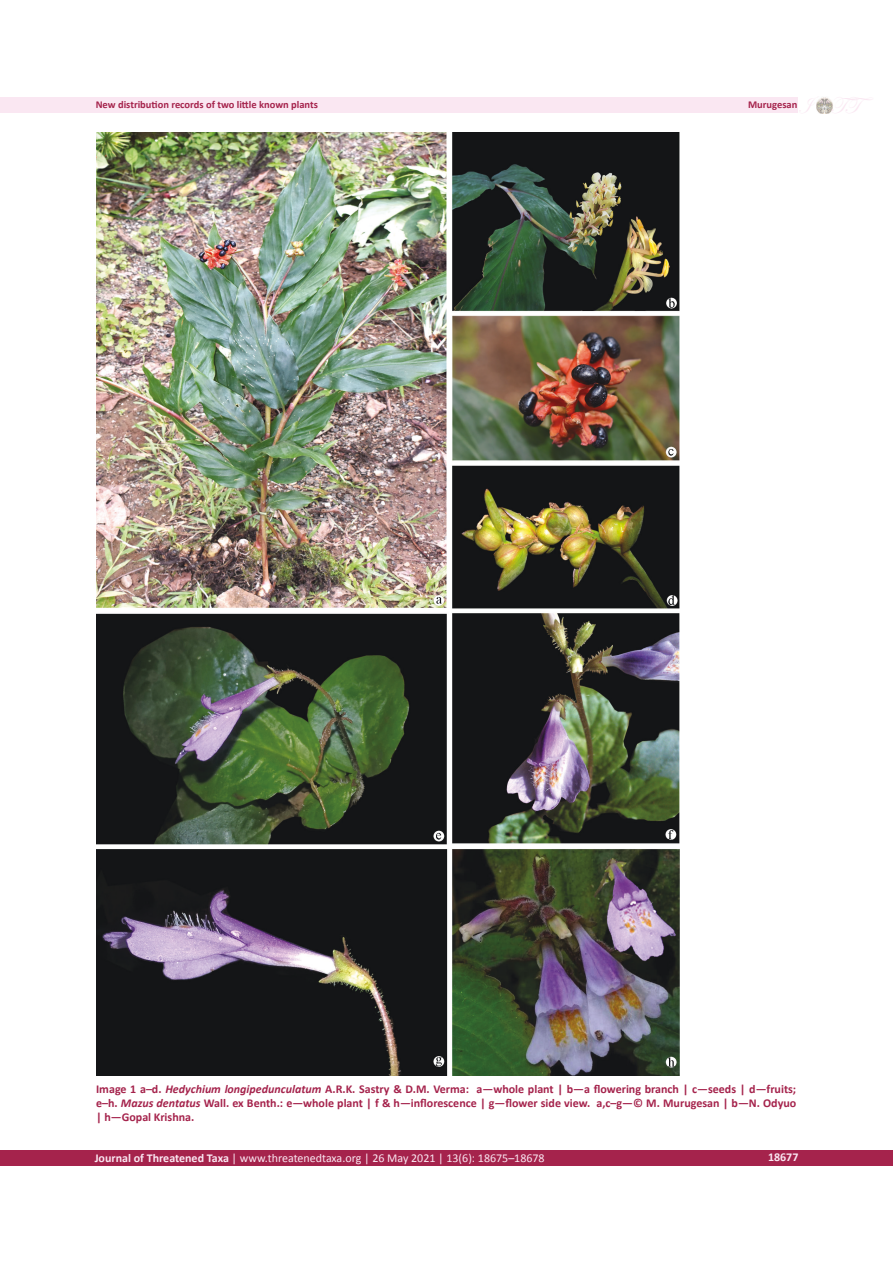
<style>
.page{position:relative;width:893px;height:1263px;background:#fff}
.page>*{position:absolute;margin:0;border:0;box-sizing:border-box;transform-origin:0 0}
.t1{font:700 12px/14.4px "Calibri";color:#a5234c;text-align:justify}
.t2{font:12px "Calibri 2";color:#fae7f2}
.t3{font:12px "Calibri Bold 2";color:#fae7f2}
.t4{font:700 10.5px "Calibri";color:#a5234c}
.s1{font-family:"Calibri Bold Italic 2";font-weight:400}
.s2{font-family:"Calibri";font-weight:700}
</style>
<div class="page">
<div style="left:0;top:97px;width:798px;height:16px;background:#fae7f2"></div>
<div style="left:0;top:1151px;width:893px;height:15px;background:#a5234c"></div>
<img style="left:816px;top:97px;width:17px;height:16px">
<img style="left:96px;top:133px;width:584px;height:942px">
<p class="t4" style="left:96px;top:98px;width:224px">New distribution records of two little known plants</p>
<p class="t4" style="left:748px;top:98px;width:51px">Murugesan</p>
<p class="t1" style="left:96px;top:1081px;width:702px">Image 1 a–d. <span class="s1">Hedychium longipedunculatum</span> A.R.K. Sastry &amp; D.M. Verma: a—whole plant | b—a flowering branch | c—seeds | d—fruits; e–h. <span class="s1">Mazus dentatus</span> Wall. ex Benth.: e—whole plant | f &amp; h—inflorescence | g—flower side view. a,c–g—© M. Murugesan | b—N. Odyuo | h—Gopal Krishna.</p>
<p class="t2" style="left:95px;top:1150px;width:452px"><span class="s2">Journal of Threatened Taxa</span> | www.threatenedtaxa.org | 26 May 2021 | 13(6): 18675–18678</p>
<p class="t3" style="left:768px;top:1149px;width:32px">18677</p>
</div>
